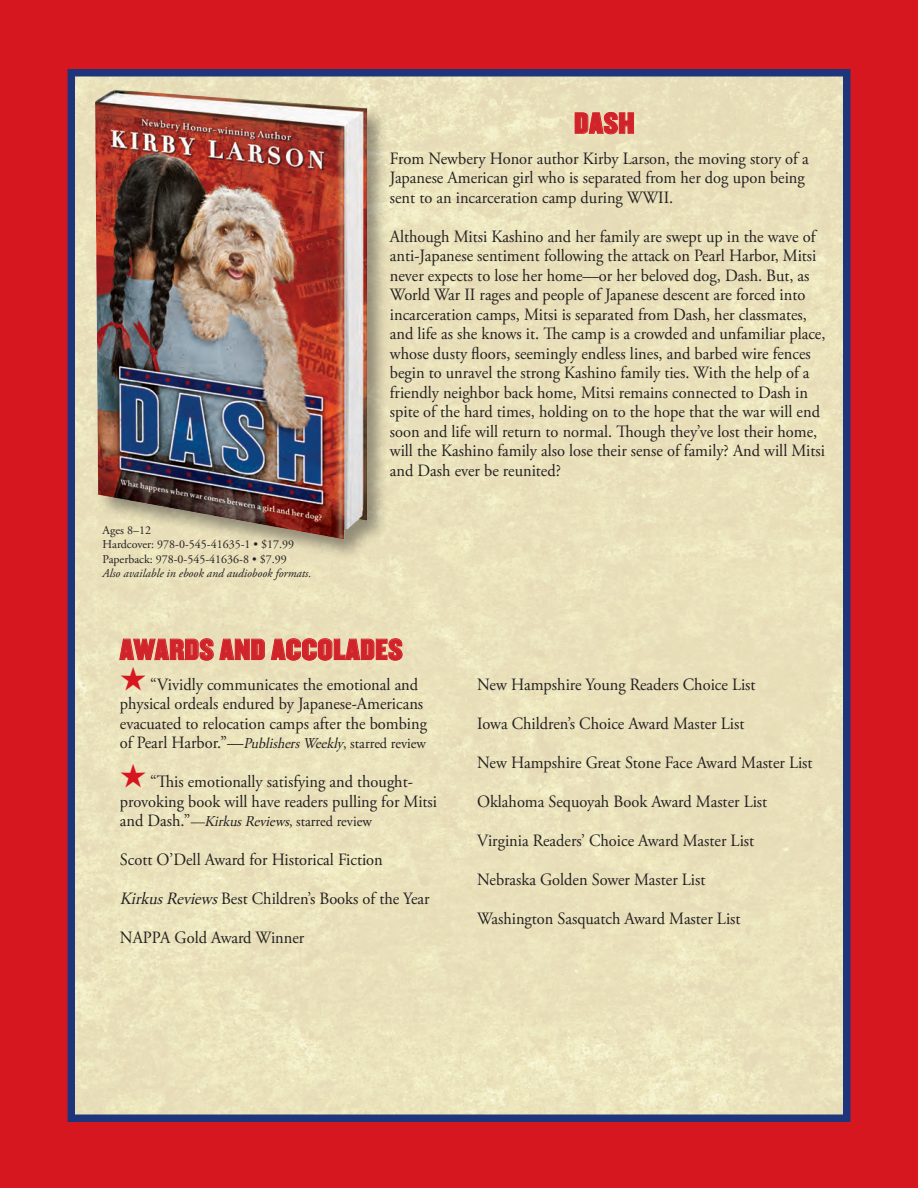
<style>
.page{position:relative;width:918px;height:1188px;background:#d7171f}
.page>*{position:absolute;margin:0;border:0;box-sizing:border-box;transform-origin:0 0}
.t1{font:25.5px "Champion HTF Middleweight";letter-spacing:.025em;color:#d1232a}
.t2{font:17.25px/19.5px "Adobe Garamond Pro";color:#231f20;scale:.95 1}
.t3{font:italic 15px "Adobe Garamond Pro";color:#231f20;scale:.95 1}
.t4{font:12px/14.4px "Adobe Garamond Pro";color:#231f20}
.t5{font:italic 12px "Adobe Garamond Pro";color:#231f20}
.s1{color:#d7171f}
.s2{font-style:italic;font-size:15px}
.s3{font-size:15px}
.s4{font-style:normal;font-size:17.25px}
.s5{font-style:normal}
.s6{font-style:italic}
</style>
<div class="page">
<img style="left:77px;top:78px;width:764px;height:1035px">
<div style="left:68px;top:69px;width:782px;height:1053px;border:8px solid #1e357c"></div>
<svg style="left:575px;top:112px;width:59px;height:22px"></svg>
<div style="left:94px;top:89px;width:295px;height:472px;background:#231f20;opacity:.44"></div>
<img style="left:79px;top:69px;width:298px;height:497px">
<svg style="left:119px;top:638px;width:146px;height:23px;background:#e2b096"></svg>
<svg style="left:271px;top:638px;width:132px;height:23px;background:#e2b096"></svg>
<p class="t4" style="left:103px;top:523px;width:193px">Ages 8–12<br>Hardcover: 978-0-545-41635-1 • $17.99<br>Paperback: 978-0-545-41636-8 • $7.99</p>
<p class="t5" style="left:103px;top:566px;width:210px">Also available in ebook and audiobook formats.</p>
<h1 class="t1" style="left:574px;top:107px;width:62px">DASH</h1>
<p class="t2" style="left:390px;top:149px;width:442px">From Newbery Honor author Kirby Larson, the moving story of a<br>Japanese American girl who is separated from her dog upon being sent to an incarceration camp during WWII.</p>
<p class="t2" style="left:390px;top:227px;width:460px">Although Mitsi Kashino and her family are swept up in the wave of anti-Japanese sentiment following the attack on Pearl Harbor, Mitsi never expects to lose her home—or her beloved dog, Dash. But, as World War II rages and people of Japanese descent are forced into incarceration camps, Mitsi is separated from Dash, her classmates, and life as she knows it. The camp is a crowded and unfamiliar place, whose dusty floors, seemingly endless lines, and barbed wire fences begin to unravel the strong Kashino family ties. With the help of a friendly neighbor back home, Mitsi remains connected to Dash in spite of the hard times, holding on to the hope that the war will end soon and life will return to normal. Though they’ve lost their home, will the Kashino family also lose their sense of family? And will Mitsi and Dash ever be reunited?</p>
<h1 class="t1" style="left:120px;top:633px;width:284px">AWARDS AND ACCOLADES</h1>
<p class="t2" style="left:120px;top:675px;width:325px"><span class="s1">★</span> “Vividly communicates the emotional and physical ordeals endured by Japanese-Americans evacuated to relocation camps after the bombing of Pearl Harbor.”—<span class="s2">PublishersWeekly</span><span class="s3">, starred review</span></p>
<p class="t2" style="left:120px;top:773px;width:335px"><span class="s1">★</span> “This emotionally satisfying and thought&shy;provoking book will have readers pulling for Mitsi</p>
<p class="t3" style="left:120px;top:813px;width:267px"><span class="s4">and Dash.”</span>—KirkusReviews<span class="s5">, starred review</span></p>
<p class="t2" style="left:120px;top:851px;width:278px">Scott O’Dell Award for Historical Fiction</p>
<p class="t2" style="left:120px;top:890px;width:328px"><span class="s6">KirkusReviews</span>Best Children’s Books of the Year</p>
<p class="t2" style="left:120px;top:929px;width:196px">NAPPA Gold Award Winner</p>
<p class="t2" style="left:477px;top:676px;width:295px">New Hampshire Young Readers Choice List</p>
<p class="t2" style="left:477px;top:715px;width:283px">Iowa Children’s Choice Award Master List</p>
<p class="t2" style="left:477px;top:754px;width:355px">New Hampshire Great Stone Face Award Master List</p>
<p class="t2" style="left:477px;top:792px;width:307px">Oklahoma Sequoyah Book Award Master List</p>
<p class="t2" style="left:477px;top:831px;width:293px">Virginia Readers’ Choice Award Master List</p>
<p class="t2" style="left:477px;top:870px;width:242px">Nebraska Golden Sower Master List</p>
<p class="t2" style="left:477px;top:909px;width:279px">Washington Sasquatch Award Master List</p>
</div>
